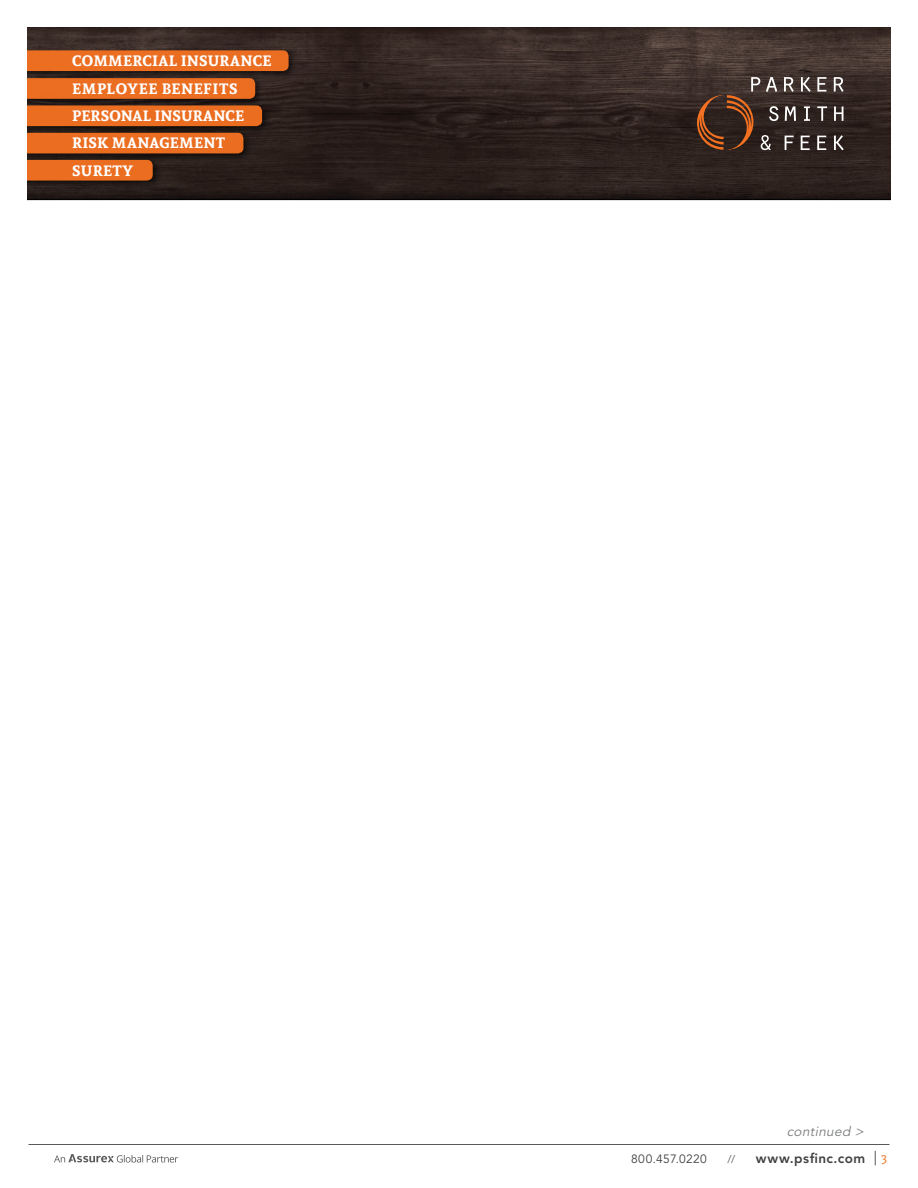
<style>
.page{position:relative;width:918px;height:1188px;background:#fff}
.page>*{position:absolute;margin:0;border:0;box-sizing:border-box;transform-origin:0 0}
.t1{font:700 15px/27.3px "Andada";letter-spacing:.015em;color:#fff}
.t2{font:800 13.5px "Avenir LT Std";letter-spacing:.04em;color:#414042}
.t3{font:italic 13.5px "Avenir LT Std";color:#797a7d}
.t4{font:12px "Avenir LT Std";letter-spacing:.03em;color:#414042}
.t5{font:12px "Andada";color:#f37121}
.t6{font:11.25px "Avenir LT Std";color:#58595b}
</style>
<div class="page">
<hr style="left:28px;top:1144px;width:862px;height:1px;background:#58595b">
<svg style="left:54px;top:1154px;width:124px;height:9px"></svg>
<svg style="left:875px;top:1151px;width:1px;height:14px"></svg>
<svg style="left:27px;top:27px;width:864px;height:174px;background:#4e3223"></svg>
<p class="t1" style="left:72px;top:47px;width:201px">COMMERCIAL INSURANCE<br>EMPLOYEE BENEFITS<br>PERSONAL INSURANCE<br>RISK MANAGEMENT<br>SURETY</p>
<p class="t3" style="left:787px;top:1123px;width:81px">continued &gt;</p>
<p class="t4" style="left:631px;top:1152px;width:77px">800.457.0220</p>
<p class="t6" style="left:727px;top:1152px;width:9px">//</p>
<p class="t2" style="left:756px;top:1150px;width:111px">www.psfinc.com</p>
<p class="t5" style="left:881px;top:1151px;width:7px">3</p>
</div>
